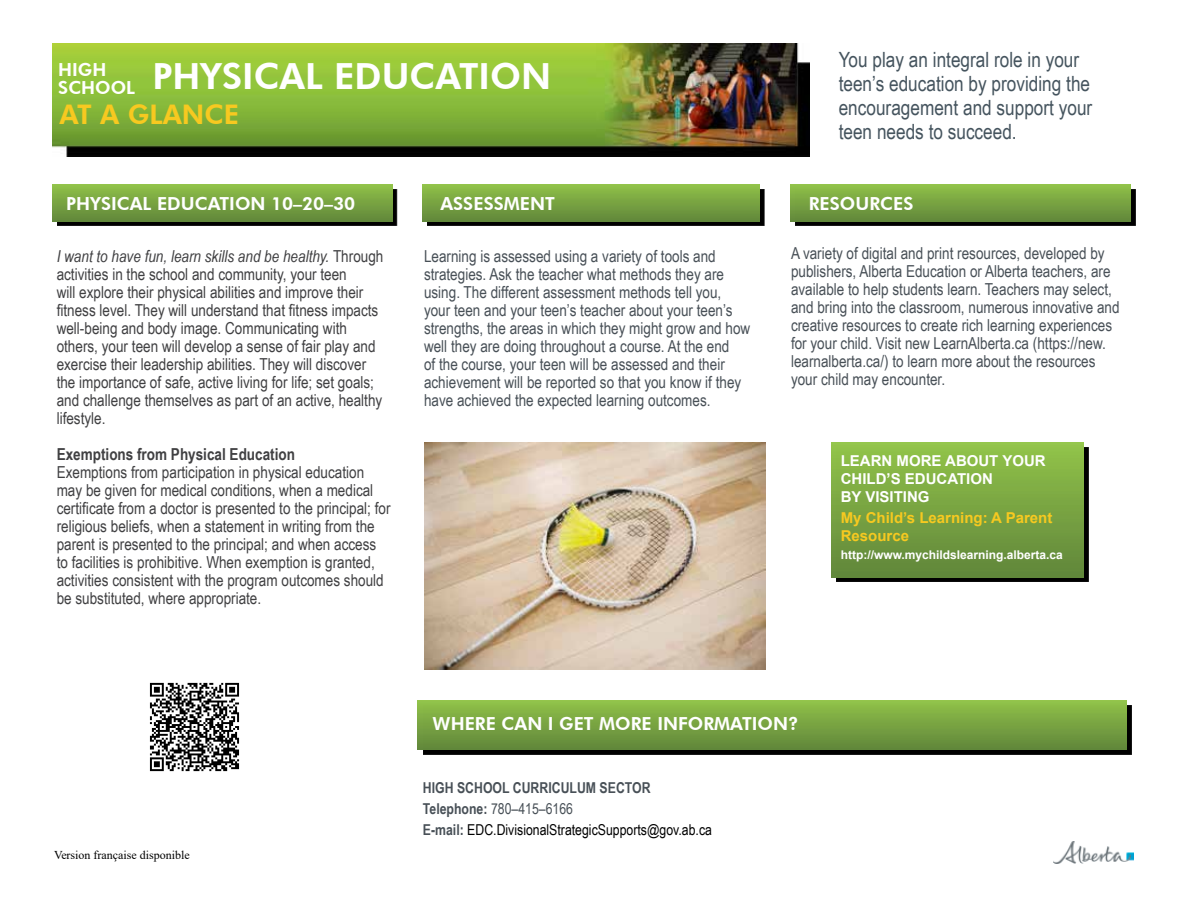
<style>
.page{position:relative;width:1188px;height:918px;background:#fff}
.page>*{position:absolute;margin:0;border:0;box-sizing:border-box;transform-origin:0 0}
.t1{font:800 36px "Futura BT";color:#fff}
.t2{font:800 27px "Futura BT";color:#f7c920}
.t3{font:21px/24px "Arial Narrow";color:#45545e}
.t4{font:800 18px/18px "Futura BT";color:#fff}
.t5{font:16.5px/18px "Arial Narrow";color:#404042}
.t6{font:16.5px/18px "Arial Narrow";color:#485057}
.t7{font:700 16.5px "Arial Narrow";color:#404042}
.t8{font:700 15px/21px "Arial Narrow";color:#485057}
.t9{font:700 15px/17.7px "Arial";color:#fff}
.t10{font:700 15px/18px "Arial";color:#f7c920}
.t11{font:700 12px "Arial";color:#fff}
.t12{font:12px "Times New Roman";color:#000}
.s1{font-style:italic}
.s2{font-weight:400}
.s3{font-weight:400;color:#000}
</style>
<div class="page">
<img style="left:52px;top:43px;width:758px;height:114px">
<div style="left:423px;top:705px;width:708px;height:50px;background:#000"></div>
<img style="left:418px;top:700px;width:709px;height:50px">
<img style="left:424px;top:443px;width:342px;height:227px">
<svg style="left:427px;top:189px;width:338px;height:37px;background:#181f11"></svg>
<img style="left:422px;top:184px;width:338px;height:37px">
<svg style="left:795px;top:189px;width:340px;height:37px;background:#181f10"></svg>
<img style="left:790px;top:184px;width:340px;height:37px">
<svg style="left:57px;top:189px;width:340px;height:37px;background:#182010"></svg>
<img style="left:52px;top:184px;width:340px;height:37px">
<svg style="left:836px;top:447px;width:253px;height:135px;background:#10150b"></svg>
<img style="left:832px;top:442px;width:252px;height:135px">
<img style="left:149px;top:682px;width:91px;height:90px">
<img style="left:1053px;top:841px;width:81px;height:23px">
<p class="t4" style="left:58px;top:60px;width:78px">HIGH<br>SCHOOL</p>
<h2 class="t2" style="left:59px;top:98px;width:181px">AT A GLANCE</h2>
<h1 class="t1" style="left:152px;top:55px;width:400px">PHYSICAL EDUCATION</h1>
<p class="t3" style="left:839px;top:46px;width:255px">You play an integral role in your teen’s education by providing the encouragement and support your teen needs to succeed.</p>
<p class="t4" style="left:66px;top:195px;width:291px">PHYSICAL EDUCATION 10–20–30</p>
<p class="t4" style="left:440px;top:195px;width:116px">ASSESSMENT</p>
<p class="t4" style="left:809px;top:195px;width:106px">RESOURCES</p>
<p class="t5" style="left:57px;top:247px;width:328px"><span class="s1">I want to have fun, learn skills and be healthy.</span> Through activities in the school and community, your teen<br>will explore their physical abilities and improve their fitness level. They will understand that fitness impacts well-being and body image. Communicating with others, your teen will develop a sense of fair play and exercise their leadership abilities. They will discover the importance of safe, active living for life; set goals; and challenge themselves as part of an active, healthy lifestyle.</p>
<p class="t7" style="left:57px;top:442px;width:240px">Exemptions from Physical Education</p>
<p class="t5" style="left:57px;top:463px;width:335px">Exemptions from participation in physical education may be given for medical conditions, when a medical certificate from a doctor is presented to the principal; for religious beliefs, when a statement in writing from the parent is presented to the principal; and when access to facilities is prohibitive. When exemption is granted, activities consistent with the program outcomes should be substituted, where appropriate.</p>
<p class="t6" style="left:424px;top:247px;width:328px">Learning is assessed using a variety of tools and strategies. Ask the teacher what methods they are using. The different assessment methods tell you, your teen and your teen’s teacher about your teen’s strengths, the areas in which they might grow and how well they are doing throughout a course. At the end<br>of the course, your teen will be assessed and their achievement will be reported so that you know if they have achieved the expected learning outcomes.</p>
<p class="t6" style="left:791px;top:244px;width:330px">A variety of digital and print resources, developed by publishers, Alberta Education or Alberta teachers, are available to help students learn. Teachers may select, and bring into the classroom, numerous innovative and creative resources to create rich learning experiences for your child. Visit new LearnAlberta.ca (https://new. learnalberta.ca/) to learn more about the resources your child may encounter.</p>
<p class="t9" style="left:841px;top:452px;width:207px">LEARN MORE ABOUT YOUR<br>CHILD’S EDUCATION<br>BY VISITING</p>
<p class="t10" style="left:841px;top:509px;width:213px">My Child’s Learning: A Parent<br>Resource</p>
<p class="t11" style="left:841px;top:546px;width:224px">http://www.mychildslearning.alberta.ca</p>
<p class="t12" style="left:54px;top:846px;width:137px">Version française disponible</p>
<p class="t4" style="left:433px;top:715px;width:367px">WHERE CAN I GET MORE INFORMATION?</p>
<p class="t8" style="left:423px;top:776px;width:291px">HIGH SCHOOL CURRICULUM SECTOR<br>Telephone: <span class="s2">780–415–6166<br></span>E-mail: <span class="s3">EDC.DivisionalStrategicSupports@gov.ab.ca</span></p>
</div>
